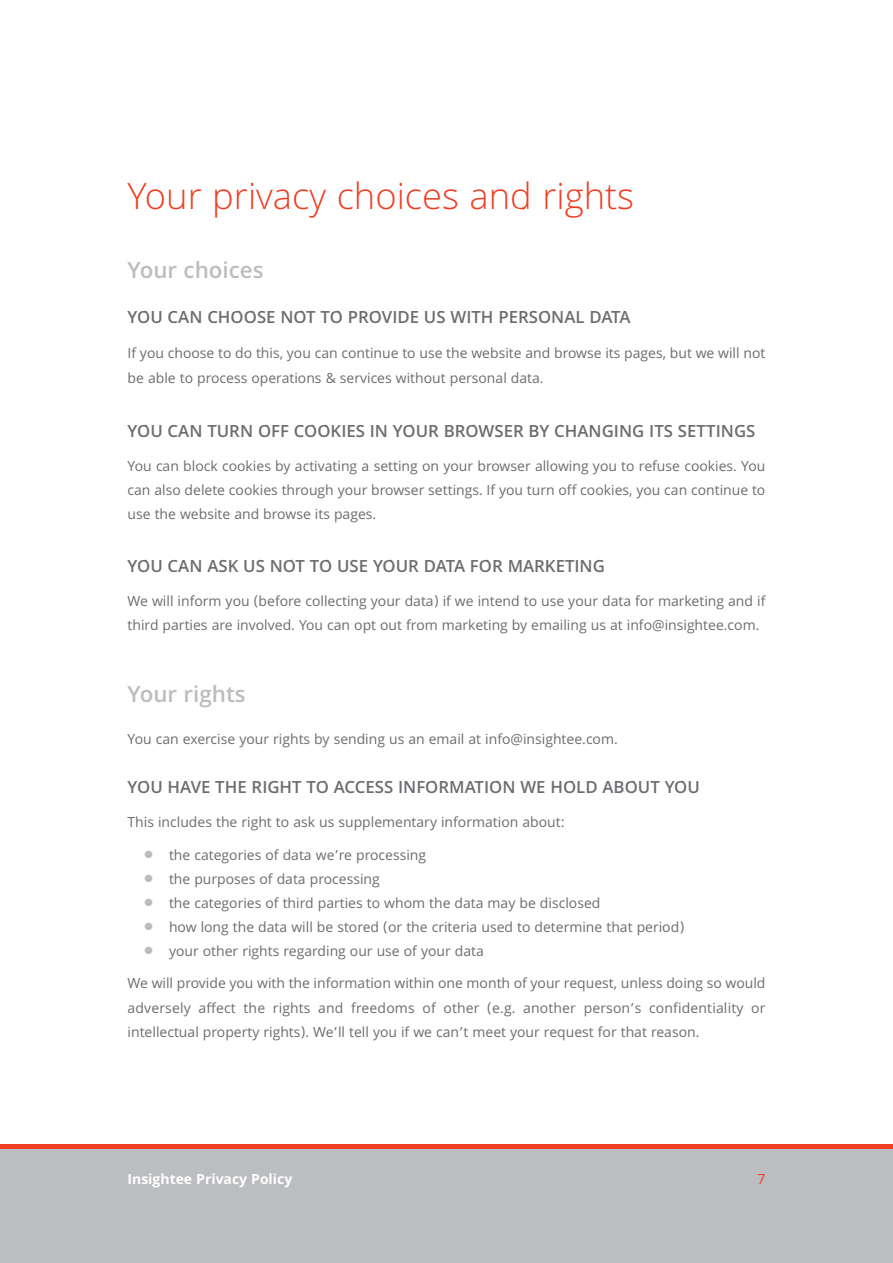
<style>
.page{position:relative;width:893px;height:1263px;background:#fff}
.page>*{position:absolute;margin:0;border:0;box-sizing:border-box;transform-origin:0 0}
.t1{font:300 39px "Khula";color:#ef3e22}
.t2{font:600 24px "Khula";color:#bcbdc0}
.t3{font:600 18px "Khula";color:#6c6d70}
.t4{font:15px/24.2px "Khula";color:#6c6d70}
.t5{font:700 15px "Khula";color:#fff}
.t6{font:15px "Khula";color:#ef3e22}
.s1{color:#bcbdc0}
</style>
<div class="page">
<div style="left:0;top:1148px;width:893px;height:115px;background:#bcbdc0"></div>
<hr style="left:0;top:1144px;width:893px;height:4px;background:#ef3e22">
<h1 class="t1" style="left:128px;top:173px;width:508px">Your privacy choices and rights</h1>
<h2 class="t2" style="left:128px;top:256px;width:138px">Your choices</h2>
<p class="t3" style="left:128px;top:307px;width:505px">YOU CAN CHOOSE NOT TO PROVIDE US WITH PERSONAL DATA</p>
<p class="t4" style="left:128px;top:340px;width:639px;line-height:25.7px">If you choose to do this, you can continue to use the website and browse its pages, but we will not be able to process operations &amp; services without personal data.</p>
<p class="t3" style="left:128px;top:420px;width:629px">YOU CAN TURN OFF COOKIES IN YOUR BROWSER BY CHANGING ITS SETTINGS</p>
<p class="t4" style="left:128px;top:454px;width:639px;text-align:justify">You can block cookies by activating a setting on your browser allowing you to refuse cookies. You can also delete cookies through your browser settings. If you turn off cookies, you can continue to use the website and browse its pages.</p>
<p class="t3" style="left:128px;top:555px;width:479px">YOU CAN ASK US NOT TO USE YOUR DATA FOR MARKETING</p>
<p class="t4" style="left:128px;top:589px;width:639px">We will inform you (before collecting your data) if we intend to use your data for marketing and if third parties are involved. You can opt out from marketing by emailing us at info@insightee.com.</p>
<h2 class="t2" style="left:128px;top:679px;width:120px">Your rights</h2>
<p class="t4" style="left:128px;top:727px;width:492px">You can exercise your rights by sending us an email at info@insightee.com.</p>
<p class="t3" style="left:128px;top:776px;width:574px">YOU HAVE THE RIGHT TO ACCESS INFORMATION WE HOLD ABOUT YOU</p>
<p class="t4" style="left:128px;top:810px;width:438px">This includes the right to ask us supplementary information about:</p>
<p class="t4" style="left:145px;top:842px;width:283px"><span class="s1">●</span> the categories of data we’re processing</p>
<p class="t4" style="left:145px;top:866px;width:237px"><span class="s1">●</span> the purposes of data processing</p>
<p class="t4" style="left:145px;top:890px;width:457px"><span class="s1">●</span> the categories of third parties to whom the data may be disclosed</p>
<p class="t4" style="left:145px;top:914px;width:541px"><span class="s1">●</span> how long the data will be stored (or the criteria used to determine that period)</p>
<p class="t4" style="left:128px;top:934px;width:639px;line-height:32.5px;text-indent:17px"><span class="s1">●</span> your other rights regarding our use of your data<br>We will provide you with the information within one month of your request, unless doing so would</p>
<p class="t4" style="left:128px;top:995px;width:639px">adversely affect the rights and freedoms of other (e.g. another person’s confidentiality or intellectual property rights). We’ll tell you if we can’t meet your request for that reason.</p>
<p class="t5" style="left:128px;top:1170px;width:166px">Insightee Privacy Policy</p>
<p class="t6" style="left:757px;top:1170px;width:9px">7</p>
</div>
